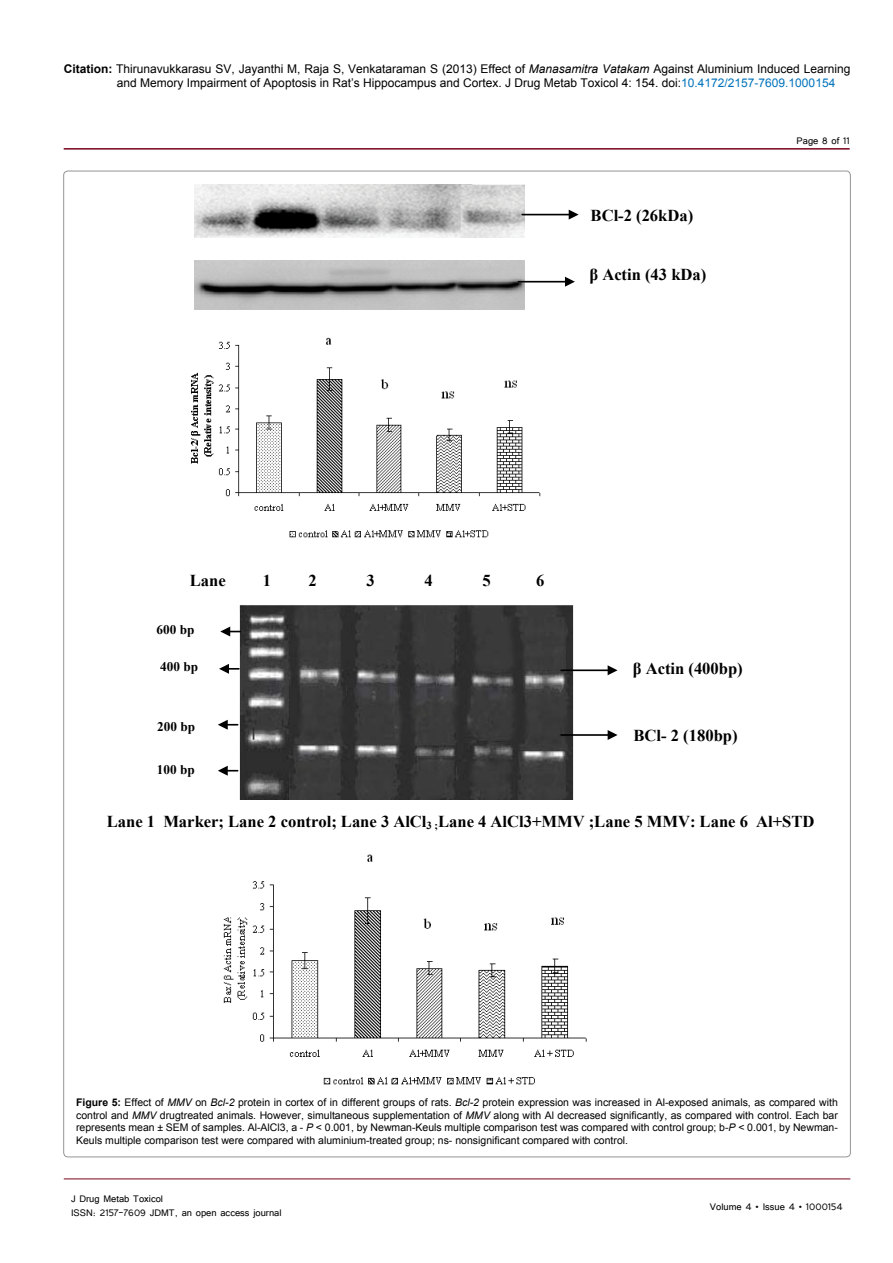
<style>
.page{position:relative;width:893px;height:1263px;background:#fff}
.page>*{position:absolute;margin:0;border:0;box-sizing:border-box;transform-origin:0 0}
.t1{font:700 16.65px "Times New Roman";color:#000}
.t2{font:700 13.2px "Times New Roman";letter-spacing:.005em;color:#000}
.t3{font:12px/14.4px "Arial";color:#000}
.t4{font:12px/14.4px "Tunga";color:#000}
.t5{font:10.5px/12.6px "Arial";color:#000;text-align:justify}
.s1{font-weight:700}
.s2{font-style:italic}
.s3{color:#0072bc}
</style>
<div class="page">
<hr style="left:64px;top:148px;width:786px;height:2px;background:#7a031b">
<hr style="left:64px;top:1179px;width:786px;height:1px;background:#7a031b">
<img style="left:194px;top:184px;width:330px;height:54px">
<img style="left:194px;top:261px;width:331px;height:49px">
<img style="left:191px;top:337px;width:350px;height:201px">
<img style="left:239px;top:604px;width:335px;height:196px">
<img style="left:223px;top:854px;width:364px;height:231px">
<hr style="left:522px;top:214px;width:48px;height:1px;background:#000">
<svg style="left:569px;top:210px;width:10px;height:10px"></svg>
<hr style="left:518px;top:281px;width:49px;height:1px;background:#000">
<svg style="left:565px;top:277px;width:10px;height:10px"></svg>
<hr style="left:561px;top:734px;width:48px;height:2px;background:#000">
<svg style="left:608px;top:730px;width:10px;height:10px"></svg>
<hr style="left:561px;top:669px;width:48px;height:2px;background:#000">
<svg style="left:608px;top:665px;width:10px;height:10px"></svg>
<svg style="left:218px;top:766px;width:20px;height:10px"></svg>
<svg style="left:219px;top:664px;width:20px;height:10px"></svg>
<svg style="left:220px;top:626px;width:20px;height:10px"></svg>
<svg style="left:218px;top:720px;width:20px;height:10px"></svg>
<p class="t3" style="left:117px;top:61px;width:735px;text-indent:-53px"><span class="s1">Citation:</span> Thirunavukkarasu SV, Jayanthi M, Raja S, Venkataraman S (2013) Effect of <span class="s2">Manasamitra Vatakam</span> Against Aluminium Induced Learning and Memory Impairment of Apoptosis in Rat’s Hippocampus and Cortex. J Drug Metab Toxicol 4: 154. doi:<span class="s3">10.4172/2157-7609.1000154</span></p>
<h1 class="t1" style="left:591px;top:204px;width:104px">BCl-2 (26kDa)</h1>
<h1 class="t1" style="left:589px;top:263px;width:118px">β Actin (43 kDa)</h1>
<p class="t4" style="left:797px;top:133px;width:55px">Page 8 of 11</p>
<h1 class="t1" style="left:190px;top:569px;width:37px">Lane</h1>
<h1 class="t1" style="left:263px;top:569px;width:10px">1</h1>
<h1 class="t1" style="left:309px;top:569px;width:10px">2</h1>
<h1 class="t1" style="left:366px;top:569px;width:10px">3</h1>
<h1 class="t1" style="left:424px;top:569px;width:10px">4</h1>
<h1 class="t1" style="left:482px;top:569px;width:10px">5</h1>
<h1 class="t1" style="left:536px;top:569px;width:10px">6</h1>
<p class="t2" style="left:156px;top:620px;width:39px">600 bp</p>
<p class="t2" style="left:160px;top:658px;width:39px">400 bp</p>
<p class="t2" style="left:157px;top:717px;width:39px">200 bp</p>
<p class="t2" style="left:157px;top:761px;width:39px">100 bp</p>
<h1 class="t1" style="left:633px;top:657px;width:111px">β Actin (400bp)</h1>
<h1 class="t1" style="left:634px;top:724px;width:106px">BCl- 2 (180bp)</h1>
<h1 class="t1" style="left:107px;top:809px;width:709px">Lane 1 Marker; Lane 2 control; Lane 3 AlCl<sub>3</sub> <sub>;</sub>Lane 4 AlCl3+MMV ;Lane 5 MMV: Lane 6 Al+STD</h1>
<p class="t5" style="left:76px;top:1096px;width:763px"><span class="s1">Figure 5:</span> Effect of <span class="s2">MMV</span> on <span class="s2">Bcl-2</span> protein in cortex of in different groups of rats. <span class="s2">Bcl-2</span> protein expression was increased in Al-exposed animals, as compared with control and <span class="s2">MMV</span> drugtreated animals. However, simultaneous supplementation of <span class="s2">MMV</span> along with Al decreased significantly, as compared with control. Each bar represents mean ± SEM of samples. Al-AlCl3, a - <span class="s2">P</span> &lt; 0.001, by Newman-Keuls multiple comparison test was compared with control group; b-<span class="s2">P</span> &lt; 0.001, by Newman-Keuls multiple comparison test were compared with aluminium-treated group; ns- nonsignificant compared with control.</p>
<p class="t4" style="left:71px;top:1190px;width:212px">J Drug Metab Toxicol<br>ISSN: 2157-7609 JDMT, an open access journal</p>
<p class="t4" style="left:710px;top:1199px;width:134px">Volume 4 • Issue 4 • 1000154</p>
</div>
